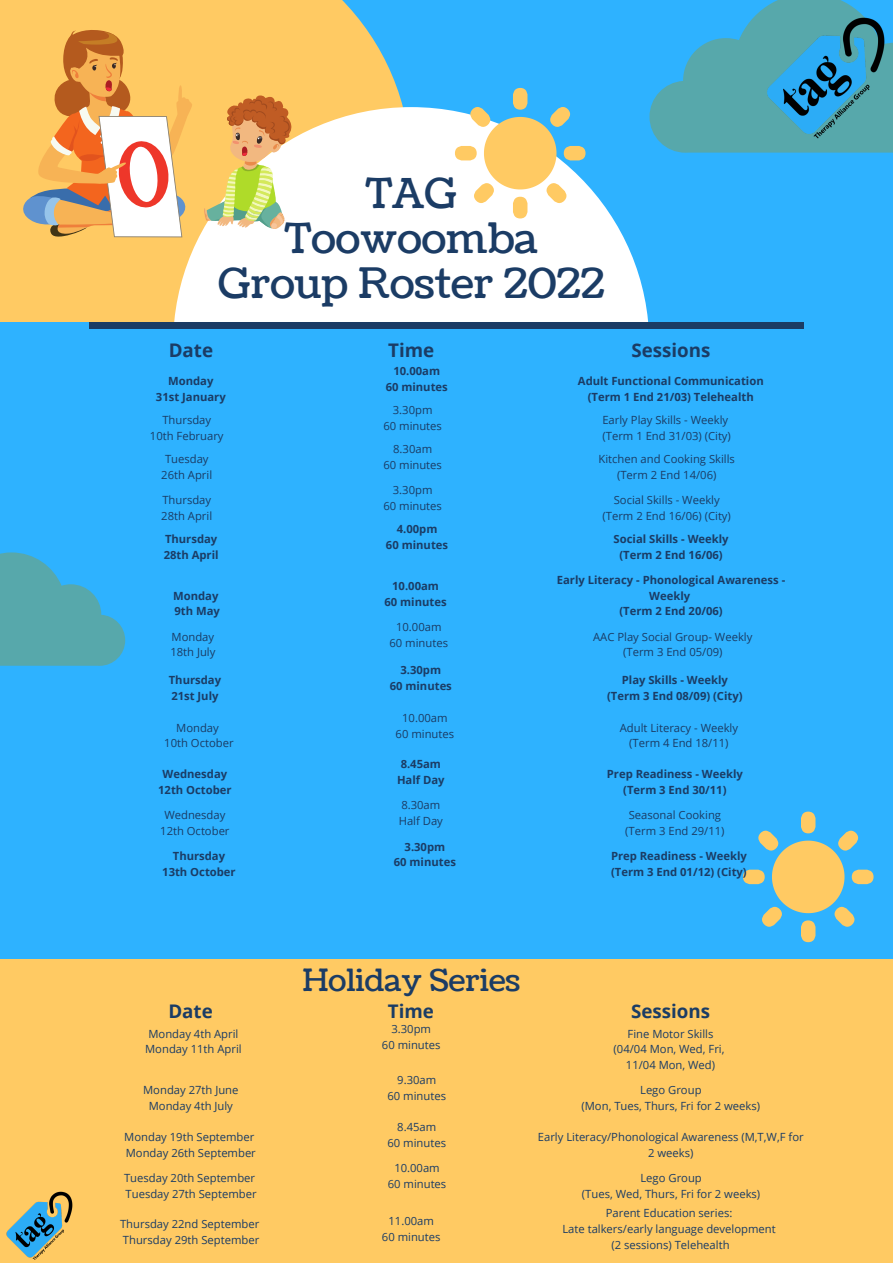
<style>
.page{position:relative;width:893px;height:1263px;background:#2eb2ff}
.page>*{position:absolute;margin:0;border:0;box-sizing:border-box;transform-origin:0 0}
.t1{font:41.78px "Coustard";color:#1b3c65}
.t2{font:30.53px "Coustard";color:#1b3c65}
.t3{font:700 18.75px "Open Sans";color:#1b3c65}
.t4{font:11.25px/15.8px "Open Sans";color:#1b3c65;text-align:center}
.t5{font:700 11.25px/15.8px "Open Sans";color:#1b3c65;text-align:center}
</style>
<div class="page">
<div style="left:0;top:0;width:403px;height:322px;background:#ffca63"></div>
<div style="left:173px;top:107px;width:476px;height:476px;background:#fff;border-radius:50%"></div>
<div style="left:0;top:322px;width:891px;height:419px;background:#2eb2ff"></div>
<svg style="left:455px;top:88px;width:130px;height:130px"></svg>
<svg style="left:743px;top:812px;width:130px;height:130px"></svg>
<svg style="left:649px;top:0;width:244px;height:153px"></svg>
<svg style="left:0;top:552px;width:125px;height:114px"></svg>
<div style="left:89px;top:322px;width:715px;height:7px;background:#1b3c65"></div>
<svg style="left:18px;top:28px;width:175px;height:210px;background:#edb775"></svg>
<svg style="left:204px;top:95px;width:88px;height:134px;background:#dfbf76"></svg>
<img style="left:760px;top:4px;width:133px;height:138px">
<div style="left:0;top:959px;width:893px;height:304px;background:#ffca63"></div>
<img style="left:6px;top:1191px;width:67px;height:69px">
<p class="t1" style="left:365px;top:165px;width:93px">TAG</p>
<p class="t1" style="left:284px;top:210px;width:255px">Toowoomba</p>
<p class="t1" style="left:218px;top:255px;width:388px">Group Roster 2022</p>
<p class="t3" style="left:169px;top:337px;width:46px">Date</p>
<p class="t3" style="left:388px;top:337px;width:48px">Time</p>
<p class="t3" style="left:631px;top:337px;width:81px">Sessions</p>
<p class="t5" style="left:168px;top:373px;width:47px">Monday</p>
<p class="t5" style="left:156px;top:389px;width:71px">31st January</p>
<p class="t5" style="left:393px;top:363px;width:48px">10.00am</p>
<p class="t5" style="left:386px;top:379px;width:64px">60 minutes</p>
<p class="t5" style="left:578px;top:373px;width:187px">Adult Functional Communication</p>
<p class="t5" style="left:588px;top:389px;width:167px">(Term 1 End 21/03) Telehealth</p>
<p class="t4" style="left:162px;top:412px;width:50px">Thursday</p>
<p class="t4" style="left:150px;top:428px;width:75px">10th February</p>
<p class="t4" style="left:165px;top:451px;width:45px">Tuesday</p>
<p class="t4" style="left:161px;top:467px;width:52px">26th April</p>
<p class="t4" style="left:162px;top:492px;width:50px">Thursday</p>
<p class="t4" style="left:161px;top:507px;width:52px">28th April</p>
<p class="t5" style="left:165px;top:531px;width:54px">Thursday</p>
<p class="t5" style="left:164px;top:546px;width:56px">28th April</p>
<p class="t5" style="left:173px;top:587px;width:47px">Monday</p>
<p class="t5" style="left:174px;top:603px;width:47px">9th May</p>
<p class="t4" style="left:172px;top:628px;width:44px">Monday</p>
<p class="t4" style="left:170px;top:644px;width:47px">18th July</p>
<p class="t5" style="left:169px;top:672px;width:54px">Thursday</p>
<p class="t5" style="left:171px;top:688px;width:49px">21st July</p>
<p class="t4" style="left:176px;top:719px;width:44px">Monday</p>
<p class="t4" style="left:164px;top:735px;width:71px">10th October</p>
<p class="t5" style="left:163px;top:766px;width:66px">Wednesday</p>
<p class="t5" style="left:158px;top:782px;width:75px">12th October</p>
<p class="t4" style="left:164px;top:807px;width:63px">Wednesday</p>
<p class="t4" style="left:160px;top:823px;width:71px">12th October</p>
<p class="t5" style="left:173px;top:848px;width:54px">Thursday</p>
<p class="t5" style="left:162px;top:864px;width:75px">13th October</p>
<p class="t4" style="left:393px;top:402px;width:41px">3.30pm</p>
<p class="t4" style="left:383px;top:418px;width:60px">60 minutes</p>
<p class="t4" style="left:602px;top:412px;width:127px">Early Play Skills - Weekly</p>
<p class="t4" style="left:602px;top:428px;width:130px">(Term 1 End 31/03) (City)</p>
<p class="t4" style="left:393px;top:441px;width:40px">8.30am</p>
<p class="t4" style="left:383px;top:457px;width:60px">60 minutes</p>
<p class="t4" style="left:598px;top:451px;width:138px">Kitchen and Cooking Skills</p>
<p class="t4" style="left:617px;top:467px;width:101px">(Term 2 End 14/06)</p>
<p class="t4" style="left:393px;top:482px;width:41px">3.30pm</p>
<p class="t4" style="left:383px;top:498px;width:60px">60 minutes</p>
<p class="t4" style="left:614px;top:492px;width:107px">Social Skills - Weekly</p>
<p class="t4" style="left:602px;top:507px;width:130px">(Term 2 End 16/06) (City)</p>
<p class="t5" style="left:397px;top:521px;width:42px">4.00pm</p>
<p class="t5" style="left:386px;top:537px;width:64px">60 minutes</p>
<p class="t5" style="left:613px;top:531px;width:116px">Social Skills - Weekly</p>
<p class="t5" style="left:619px;top:546px;width:105px">(Term 2 End 16/06)</p>
<p class="t5" style="left:392px;top:577px;width:48px">10.00am</p>
<p class="t5" style="left:384px;top:593px;width:64px">60 minutes</p>
<p class="t5" style="left:557px;top:571px;width:230px">Early Literacy - Phonological Awareness -<br>Weekly</p>
<p class="t5" style="left:619px;top:603px;width:105px">(Term 2 End 20/06)</p>
<p class="t4" style="left:396px;top:619px;width:47px">10.00am</p>
<p class="t4" style="left:389px;top:634px;width:60px">60 minutes</p>
<p class="t4" style="left:593px;top:628px;width:161px">AAC Play Social Group- Weekly</p>
<p class="t4" style="left:623px;top:644px;width:101px">(Term 3 End 05/09)</p>
<p class="t5" style="left:400px;top:662px;width:42px">3.30pm</p>
<p class="t5" style="left:390px;top:678px;width:64px">60 minutes</p>
<p class="t5" style="left:622px;top:672px;width:108px">Play Skills - Weekly</p>
<p class="t5" style="left:607px;top:688px;width:137px">(Term 3 End 08/09) (City)</p>
<p class="t4" style="left:402px;top:710px;width:47px">10.00am</p>
<p class="t4" style="left:396px;top:725px;width:60px">60 minutes</p>
<p class="t4" style="left:620px;top:719px;width:120px">Adult Literacy - Weekly</p>
<p class="t4" style="left:629px;top:735px;width:101px">(Term 4 End 18/11)</p>
<p class="t5" style="left:401px;top:756px;width:42px">8.45am</p>
<p class="t5" style="left:397px;top:772px;width:49px">Half Day</p>
<p class="t4" style="left:401px;top:797px;width:40px">8.30am</p>
<p class="t4" style="left:399px;top:813px;width:46px">Half Day</p>
<p class="t5" style="left:607px;top:766px;width:137px">Prep Readiness - Weekly</p>
<p class="t5" style="left:623px;top:782px;width:105px">(Term 3 End 30/11)</p>
<p class="t4" style="left:629px;top:807px;width:94px">Seasonal Cooking</p>
<p class="t4" style="left:625px;top:823px;width:101px">(Term 3 End 29/11)</p>
<p class="t5" style="left:404px;top:838px;width:42px">3.30pm</p>
<p class="t5" style="left:394px;top:854px;width:64px">60 minutes</p>
<p class="t5" style="left:611px;top:848px;width:137px">Prep Readiness - Weekly</p>
<p class="t5" style="left:611px;top:864px;width:137px">(Term 3 End 01/12) (City)</p>
<p class="t2" style="left:302px;top:959px;width:219px">Holiday Series</p>
<p class="t3" style="left:168px;top:998px;width:46px">Date</p>
<p class="t3" style="left:388px;top:998px;width:48px">Time</p>
<p class="t3" style="left:631px;top:998px;width:81px">Sessions</p>
<p class="t4" style="left:148px;top:1025px;width:92px">Monday 4th April</p>
<p class="t4" style="left:145px;top:1041px;width:98px">Monday 11th April</p>
<p class="t4" style="left:391px;top:1021px;width:41px">3.30pm</p>
<p class="t4" style="left:382px;top:1036px;width:60px">60 minutes</p>
<p class="t4" style="left:627px;top:1025px;width:87px">Fine Motor Skills</p>
<p class="t4" style="left:613px;top:1041px;width:112px">(04/04 Mon, Wed, Fri,</p>
<p class="t4" style="left:626px;top:1057px;width:91px">11/04 Mon, Wed)</p>
<p class="t4" style="left:143px;top:1082px;width:97px">Monday 27th June</p>
<p class="t4" style="left:149px;top:1097px;width:86px">Monday 4th July</p>
<p class="t4" style="left:124px;top:1128px;width:132px">Monday 19th September</p>
<p class="t4" style="left:126px;top:1144px;width:132px">Monday 26th September</p>
<p class="t4" style="left:124px;top:1169px;width:133px">Tuesday 20th September</p>
<p class="t4" style="left:126px;top:1185px;width:133px">Tuesday 27th September</p>
<p class="t4" style="left:120px;top:1216px;width:141px">Thursday 22nd September</p>
<p class="t4" style="left:123px;top:1232px;width:138px">Thursday 29th September</p>
<p class="t4" style="left:397px;top:1072px;width:40px">9.30am</p>
<p class="t4" style="left:387px;top:1088px;width:60px">60 minutes</p>
<p class="t4" style="left:640px;top:1082px;width:63px">Lego Group</p>
<p class="t4" style="left:581px;top:1097px;width:180px">(Mon, Tues, Thurs, Fri for 2 weeks)</p>
<p class="t4" style="left:397px;top:1119px;width:40px">8.45am</p>
<p class="t4" style="left:387px;top:1134px;width:60px">60 minutes</p>
<p class="t4" style="left:538px;top:1128px;width:267px">Early Literacy/Phonological Awareness (M,T,W,F for<br>2 weeks)</p>
<p class="t4" style="left:394px;top:1160px;width:47px">10.00am</p>
<p class="t4" style="left:388px;top:1175px;width:60px">60 minutes</p>
<p class="t4" style="left:640px;top:1169px;width:63px">Lego Group</p>
<p class="t4" style="left:582px;top:1185px;width:180px">(Tues, Wed, Thurs, Fri for 2 weeks)</p>
<p class="t4" style="left:388px;top:1213px;width:47px">11.00am</p>
<p class="t4" style="left:382px;top:1229px;width:60px">60 minutes</p>
<p class="t4" style="left:606px;top:1205px;width:128px">Parent Education series:</p>
<p class="t4" style="left:562px;top:1221px;width:215px">Late talkers/early language development</p>
<p class="t4" style="left:611px;top:1236px;width:120px">(2 sessions) Telehealth</p>
</div>
